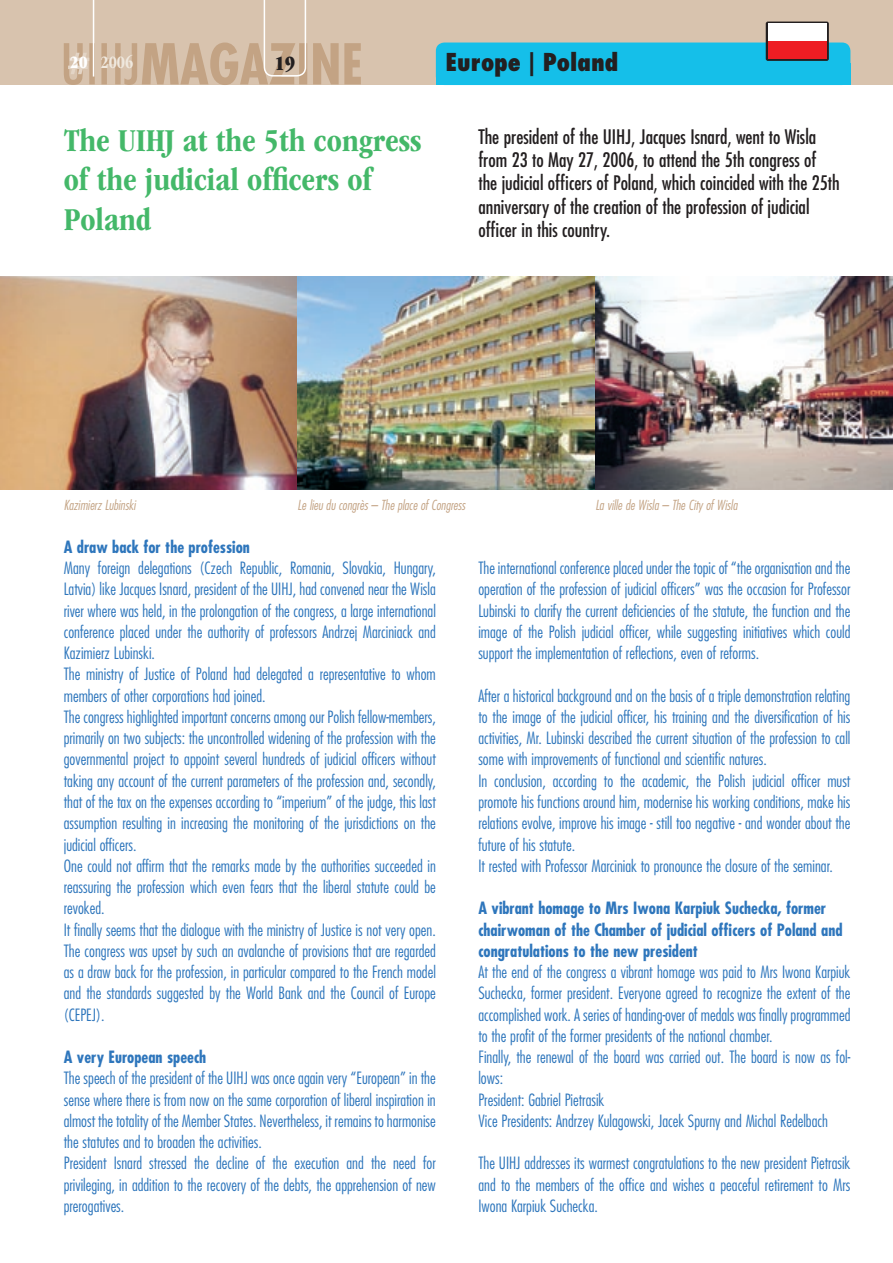
<style>
.page{position:relative;width:893px;height:1263px;background:#fff}
.page>*{position:absolute;margin:0;border:0;box-sizing:border-box;transform-origin:0 0}
._01-titre{font:700 condensed 33px/39.6px "ITC Garamond Std";color:#44b869}
.t1{font:800 condensed 24px "Futura Std";color:#231f20}
.t2{font:21px "ITC Garamond Std Ult Cond";color:#231f20}
._02-chapeau{font:condensed 19.5px/23.4px "Futura Std";color:#231f20}
.t3{font:700 condensed 18px "ITC Garamond Std";color:#f0e9df}
._04-texte_anglais{font:300 condensed 16.5px/21.3px "Futura Std";color:#2e76bc;text-align:justify}
._03-texte_titre_anglais{font:700 condensed 16.5px/21.3px "Futura Std";color:#2e76bc}
._07-légende{font:italic 300 condensed 13.5px "Futura Std";color:#c3a384}
.s1{font-family:"ITC Garamond Std Ult Cond";font-weight:400;font-stretch:normal;color:#fff}
</style>
<div class="page">
<div style="left:0;top:0;width:893px;height:85px;background:#d8c3ae"></div>
<svg style="left:64px;top:0;width:297px;height:85px"></svg>
<div style="left:436px;top:43px;width:414px;height:42px;background:#15bfe9"></div>
<svg style="left:766px;top:22px;width:63px;height:39px"></svg>
<div style="left:768px;top:24px;width:59px;height:17px;background:#fff"></div>
<div style="left:768px;top:41px;width:59px;height:18px;background:#ee1d23"></div>
<img style="left:0;top:276px;width:893px;height:213px">
<p class="t3" style="left:70px;top:52px;width:65px"><span class="s1">20</span> 2006</p>
<p class="t2" style="left:274px;top:51px;width:22px">19</p>
<p class="t1" style="left:445px;top:47px;width:175px">Europe | Poland</p>
<p class="_01-titre" style="left:64px;top:121px;width:359px">The UIHJ at the 5th congress of the judicial officers of<br>Poland</p>
<p class="_02-chapeau" style="left:478px;top:125px;width:363px">The president of the UIHJ, Jacques Isnard, went to Wisla from 23 to May 27, 2006, to attend the 5th congress of the judicial officers of Poland, which coincided with the 25th anniversary of the creation of the profession of judicial officer in this country.</p>
<p class="_07-légende" style="left:64px;top:497px;width:73px">Kazimierz Lubinski</p>
<p class="_07-légende" style="left:298px;top:497px;width:169px">Le lieu du congrès – The place of Congress</p>
<p class="_07-légende" style="left:595px;top:497px;width:144px">La ville de Wisla – The City of Wisla</p>
<p class="_03-texte_titre_anglais" style="left:64px;top:536px;width:188px">A draw back for the profession</p>
<p class="_04-texte_anglais" style="left:64px;top:557px;width:374px">Many foreign delegations (Czech Republic, Romania, Slovakia, Hungary, Latvia) like Jacques Isnard, president of the UIHJ, had convened near the Wisla river where was held, in the prolongation of the congress, a large international conference placed under the authority of professors Andrzej Marciniack and Kazimierz Lubinski.</p>
<p class="_04-texte_anglais" style="left:64px;top:664px;width:373px">The ministry of Justice of Poland had delegated a representative to whom members of other corporations had joined.</p>
<p class="_04-texte_anglais" style="left:64px;top:706px;width:374px">The congress highlighted important concerns among our Polish fellow-members, primarily on two subjects: the uncontrolled widening of the profession with the governmental project to appoint several hundreds of judicial officers without taking any account of the current parameters of the profession and, secondly, that of the tax on the expenses according to “imperium” of the judge, this last assumption resulting in increasing the monitoring of the jurisdictions on the judicial officers.</p>
<p class="_04-texte_anglais" style="left:64px;top:855px;width:374px">One could not affirm that the remarks made by the authorities succeeded in reassuring the profession which even fears that the liberal statute could be revoked.</p>
<p class="_04-texte_anglais" style="left:64px;top:919px;width:373px">It finally seems that the dialogue with the ministry of Justice is not very open.</p>
<p class="_04-texte_anglais" style="left:64px;top:940px;width:374px">The congress was upset by such an avalanche of provisions that are regarded as a draw back for the profession, in particular compared to the French model and the standards suggested by the World Bank and the Council of Europe (CEPEJ).</p>
<p class="_03-texte_titre_anglais" style="left:64px;top:1046px;width:144px">A very European speech</p>
<p class="_04-texte_anglais" style="left:64px;top:1067px;width:373px">The speech of the president of the UIHJ was once again very “European” in the sense where there is from now on the same corporation of liberal inspiration in almost the totality of the Member States. Nevertheless, it remains to harmonise the statutes and to broaden the activities.</p>
<p class="_04-texte_anglais" style="left:64px;top:1153px;width:374px">President Isnard stressed the decline of the execution and the need for privileging, in addition to the recovery of the debts, the apprehension of new prerogatives.</p>
<p class="_04-texte_anglais" style="left:478px;top:557px;width:374px">The international conference placed under the topic of “the organisation and the operation of the profession of judicial officers” was the occasion for Professor Lubinski to clarify the current deficiencies of the statute, the function and the image of the Polish judicial officer, while suggesting initiatives which could support the implementation of reflections, even of reforms.</p>
<p class="_04-texte_anglais" style="left:478px;top:685px;width:374px">After a historical background and on the basis of a triple demonstration relating to the image of the judicial officer, his training and the diversification of his activities, Mr. Lubinski described the current situation of the profession to call some with improvements of functional and scientific natures.</p>
<p class="_04-texte_anglais" style="left:478px;top:770px;width:374px">In conclusion, according to the academic, the Polish judicial officer must promote his functions around him, modernise his working conditions, make his relations evolve, improve his image - still too negative - and wonder about the future of his statute.</p>
<p class="_04-texte_anglais" style="left:478px;top:855px;width:356px">It rested with Professor Marciniak to pronounce the closure of the seminar.</p>
<p class="_03-texte_titre_anglais" style="left:478px;top:898px;width:366px">A vibrant homage to Mrs Iwona Karpiuk Suchecka, former chairwoman of the Chamber of judicial officers of Poland and congratulations to the new president</p>
<p class="_04-texte_anglais" style="left:478px;top:961px;width:374px">At the end of the congress a vibrant homage was paid to Mrs Iwona Karpiuk Suchecka, former president. Everyone agreed to recognize the extent of the accomplished work. A series of handing-over of medals was finally programmed to the profit of the former presidents of the national chamber.</p>
<p class="_04-texte_anglais" style="left:478px;top:1046px;width:374px">Finally, the renewal of the board was carried out. The board is now as fol&shy;lows:</p>
<p class="_04-texte_anglais" style="left:478px;top:1089px;width:127px">President: Gabriel Pietrasik</p>
<p class="_04-texte_anglais" style="left:478px;top:1110px;width:351px">Vice Presidents: Andrzey Kulagowski, Jacek Spurny and Michal Redelbach</p>
<p class="_04-texte_anglais" style="left:478px;top:1153px;width:373px">The UIHJ addresses its warmest congratulations to the new president Pietrasik and to the members of the office and wishes a peaceful retirement to Mrs Iwona Karpiuk Suchecka.</p>
</div>
